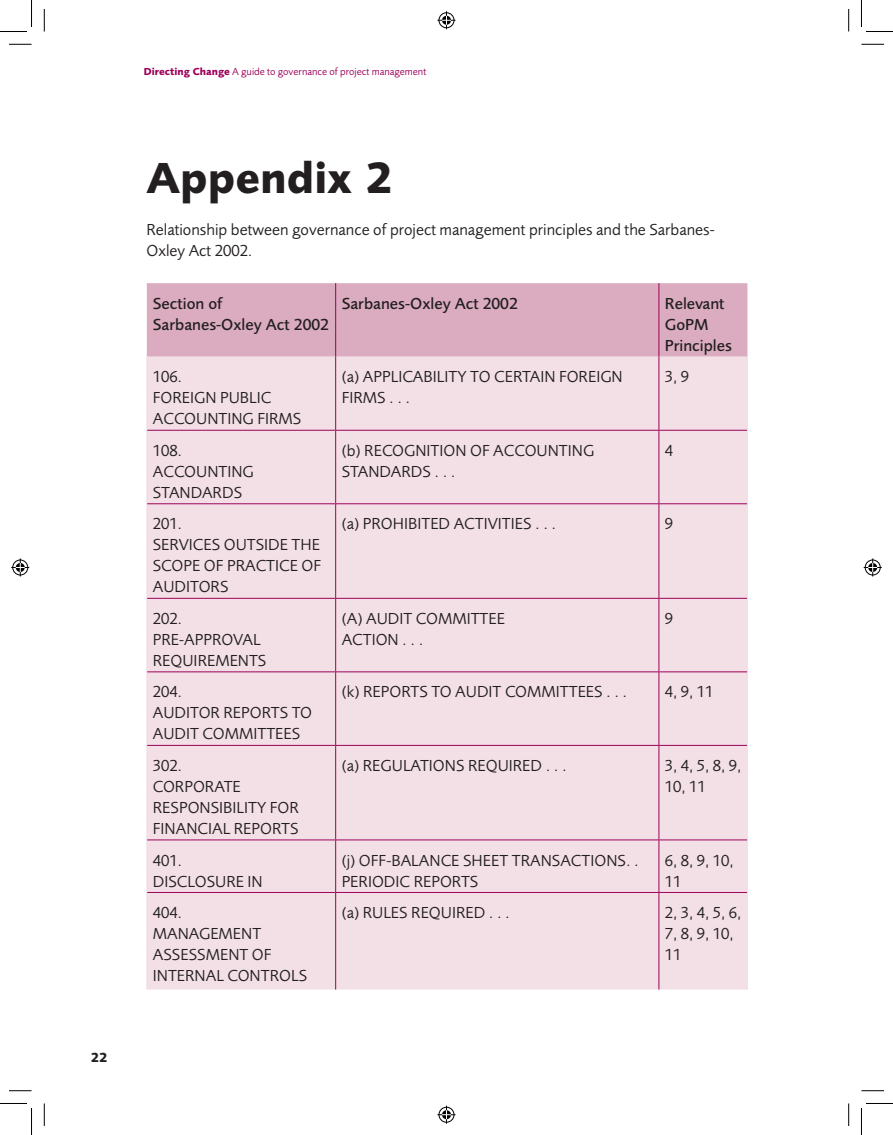
<style>
.page{position:relative;width:893px;height:1135px;background:#fff}
.page>*{position:absolute;margin:0;border:0;box-sizing:border-box;transform-origin:0 0}
.t1{font:700 45px "Foundry Sans";color:#231f20}
.t2{font:16.5px/21px "Foundry Sans";color:#231f20}
.t3{font:500 16.5px/21px "Foundry Sans";color:#231f20}
.t4{font:700 13.5px "Foundry Sans";color:#231f20}
.t5{font:10.5px "Foundry Sans";color:#9c0159}
.s1{font-weight:700}
</style>
<div class="page">
<div style="left:147px;top:283px;width:600px;height:74px;background:#dbacc0"></div>
<div style="left:147px;top:357px;width:599px;height:632px;background:#f3e0e7"></div>
<hr style="left:146px;top:357px;width:1px;height:73px;background:#f3e0e7">
<hr style="left:746px;top:357px;width:1px;height:73px;background:#f3e0e7">
<hr style="left:146px;top:430px;width:1px;height:74px;background:#f3e0e7">
<hr style="left:746px;top:430px;width:1px;height:74px;background:#f3e0e7">
<hr style="left:146px;top:504px;width:1px;height:94px;background:#f3e0e7">
<hr style="left:746px;top:504px;width:1px;height:94px;background:#f3e0e7">
<hr style="left:146px;top:598px;width:1px;height:74px;background:#f3e0e7">
<hr style="left:746px;top:598px;width:1px;height:74px;background:#f3e0e7">
<hr style="left:146px;top:672px;width:1px;height:73px;background:#f3e0e7">
<hr style="left:746px;top:672px;width:1px;height:73px;background:#f3e0e7">
<hr style="left:146px;top:745px;width:1px;height:95px;background:#f3e0e7">
<hr style="left:746px;top:745px;width:1px;height:95px;background:#f3e0e7">
<hr style="left:146px;top:840px;width:1px;height:52px;background:#f3e0e7">
<hr style="left:746px;top:840px;width:1px;height:52px;background:#f3e0e7">
<hr style="left:146px;top:892px;width:1px;height:97px;background:#f3e0e7">
<hr style="left:746px;top:892px;width:1px;height:97px;background:#f3e0e7">
<hr style="left:335px;top:357px;width:1px;height:73px;background:#9c0159">
<hr style="left:658px;top:357px;width:1px;height:73px;background:#9c0159">
<hr style="left:147px;top:430px;width:188px;height:1px;background:#9c0159">
<hr style="left:335px;top:430px;width:323px;height:1px;background:#9c0159">
<hr style="left:335px;top:430px;width:1px;height:73px;background:#9c0159">
<hr style="left:658px;top:430px;width:88px;height:1px;background:#9c0159">
<hr style="left:658px;top:430px;width:1px;height:73px;background:#9c0159">
<hr style="left:147px;top:503px;width:188px;height:1px;background:#9c0159">
<hr style="left:335px;top:503px;width:323px;height:1px;background:#9c0159">
<hr style="left:335px;top:504px;width:1px;height:94px;background:#9c0159">
<hr style="left:658px;top:503px;width:88px;height:1px;background:#9c0159">
<hr style="left:658px;top:504px;width:1px;height:94px;background:#9c0159">
<hr style="left:147px;top:598px;width:188px;height:1px;background:#9c0159">
<hr style="left:335px;top:598px;width:323px;height:1px;background:#9c0159">
<hr style="left:335px;top:598px;width:1px;height:73px;background:#9c0159">
<hr style="left:658px;top:598px;width:88px;height:1px;background:#9c0159">
<hr style="left:658px;top:598px;width:1px;height:73px;background:#9c0159">
<hr style="left:147px;top:671px;width:188px;height:1px;background:#9c0159">
<hr style="left:335px;top:671px;width:323px;height:1px;background:#9c0159">
<hr style="left:335px;top:672px;width:1px;height:73px;background:#9c0159">
<hr style="left:658px;top:671px;width:88px;height:1px;background:#9c0159">
<hr style="left:658px;top:672px;width:1px;height:73px;background:#9c0159">
<hr style="left:147px;top:745px;width:188px;height:1px;background:#9c0159">
<hr style="left:335px;top:745px;width:323px;height:1px;background:#9c0159">
<hr style="left:335px;top:745px;width:1px;height:94px;background:#9c0159">
<hr style="left:658px;top:745px;width:88px;height:1px;background:#9c0159">
<hr style="left:658px;top:745px;width:1px;height:94px;background:#9c0159">
<hr style="left:147px;top:839px;width:188px;height:1px;background:#9c0159">
<hr style="left:335px;top:839px;width:323px;height:1px;background:#9c0159">
<hr style="left:335px;top:840px;width:1px;height:52px;background:#9c0159">
<hr style="left:658px;top:839px;width:88px;height:1px;background:#9c0159">
<hr style="left:658px;top:840px;width:1px;height:52px;background:#9c0159">
<hr style="left:147px;top:892px;width:188px;height:1px;background:#9c0159">
<hr style="left:335px;top:892px;width:323px;height:1px;background:#9c0159">
<hr style="left:335px;top:892px;width:1px;height:97px;background:#9c0159">
<hr style="left:658px;top:892px;width:88px;height:1px;background:#9c0159">
<hr style="left:658px;top:892px;width:1px;height:97px;background:#9c0159">
<hr style="left:335px;top:283px;width:1px;height:74px;background:#9c0159">
<hr style="left:658px;top:283px;width:1px;height:74px;background:#9c0159">
<svg style="left:9px;top:44px;width:23px;height:1px"></svg>
<svg style="left:861px;top:44px;width:22px;height:1px"></svg>
<svg style="left:9px;top:1090px;width:23px;height:1px"></svg>
<svg style="left:861px;top:1090px;width:22px;height:1px"></svg>
<svg style="left:44px;top:9px;width:1px;height:23px"></svg>
<svg style="left:44px;top:1103px;width:1px;height:22px"></svg>
<svg style="left:848px;top:9px;width:1px;height:23px"></svg>
<svg style="left:848px;top:1103px;width:1px;height:22px"></svg>
<svg style="left:0;top:0;width:32px;height:32px"></svg>
<svg style="left:0;top:1103px;width:32px;height:31px"></svg>
<svg style="left:861px;top:0;width:31px;height:32px"></svg>
<svg style="left:861px;top:1103px;width:31px;height:31px"></svg>
<svg style="left:437px;top:11px;width:18px;height:18px"></svg>
<svg style="left:437px;top:1105px;width:18px;height:18px"></svg>
<svg style="left:11px;top:558px;width:18px;height:18px"></svg>
<svg style="left:863px;top:558px;width:18px;height:18px"></svg>
<p class="t4" style="left:91px;top:1049px;width:18px">22</p>
<p class="t5" style="left:144px;top:65px;width:284px"><span class="s1">Directing Change</span> A guide to governance of project management</p>
<h1 class="t1" style="left:146px;top:152px;width:248px">Appendix 2</h1>
<p class="t2" style="left:146px;top:219px;width:569px">Relationship between governance of project management principles and the Sarbanes-<br>Oxley Act 2002.</p>
<p class="t3" style="left:153px;top:292px;width:178px">Section of<br>Sarbanes-Oxley Act 2002</p>
<p class="t3" style="left:341px;top:292px;width:178px">Sarbanes-Oxley Act 2002</p>
<p class="t3" style="left:664px;top:292px;width:69px">Relevant<br>GoPM<br>Principles</p>
<p class="t2" style="left:153px;top:366px;width:150px">106.<br>FOREIGN PUBLIC<br>ACCOUNTING FIRMS</p>
<p class="t2" style="left:341px;top:366px;width:282px">(a) APPLICABILITY TO CERTAIN FOREIGN<br>FIRMS . . .</p>
<p class="t2" style="left:664px;top:366px;width:26px">3, 9</p>
<p class="t2" style="left:153px;top:440px;width:102px">108.<br>ACCOUNTING<br>STANDARDS</p>
<p class="t2" style="left:341px;top:440px;width:254px">(b) RECOGNITION OF ACCOUNTING<br>STANDARDS . . .</p>
<p class="t2" style="left:664px;top:440px;width:10px">4</p>
<p class="t2" style="left:153px;top:513px;width:170px">201.<br>SERVICES OUTSIDE THE<br>SCOPE OF PRACTICE OF<br>AUDITORS</p>
<p class="t2" style="left:341px;top:513px;width:216px">(a) PROHIBITED ACTIVITIES . . .</p>
<p class="t2" style="left:664px;top:513px;width:10px">9</p>
<p class="t2" style="left:153px;top:608px;width:115px">202.<br>PRE-APPROVAL<br>REQUIREMENTS</p>
<p class="t2" style="left:341px;top:608px;width:165px">(A) AUDIT COMMITTEE<br>ACTION . . .</p>
<p class="t2" style="left:664px;top:608px;width:10px">9</p>
<p class="t2" style="left:153px;top:681px;width:161px">204.<br>AUDITOR REPORTS TO<br>AUDIT COMMITTEES</p>
<p class="t2" style="left:341px;top:681px;width:287px">(k) REPORTS TO AUDIT COMMITTEES . . .</p>
<p class="t2" style="left:664px;top:681px;width:50px">4, 9, 11</p>
<p class="t2" style="left:153px;top:755px;width:147px">302.<br>CORPORATE<br>RESPONSIBILITY FOR<br>FINANCIAL REPORTS</p>
<p class="t2" style="left:341px;top:755px;width:226px">(a) REGULATIONS REQUIRED . . .</p>
<p class="t2" style="left:664px;top:755px;width:78px">3, 4, 5, 8, 9,<br>10, 11</p>
<p class="t2" style="left:153px;top:849px;width:111px">401.<br>DISCLOSURE IN</p>
<p class="t2" style="left:341px;top:849px;width:298px">(j) OFF-BALANCE SHEET TRANSACTIONS. .<br>PERIODIC REPORTS</p>
<p class="t2" style="left:664px;top:849px;width:70px">6, 8, 9, 10,<br>11</p>
<p class="t2" style="left:153px;top:902px;width:156px">404.<br>MANAGEMENT<br>ASSESSMENT OF<br>INTERNAL CONTROLS</p>
<p class="t2" style="left:341px;top:902px;width:170px">(a) RULES REQUIRED . . .</p>
<p class="t2" style="left:664px;top:902px;width:78px">2, 3, 4, 5, 6,<br>7, 8, 9, 10,<br>11</p>
</div>
